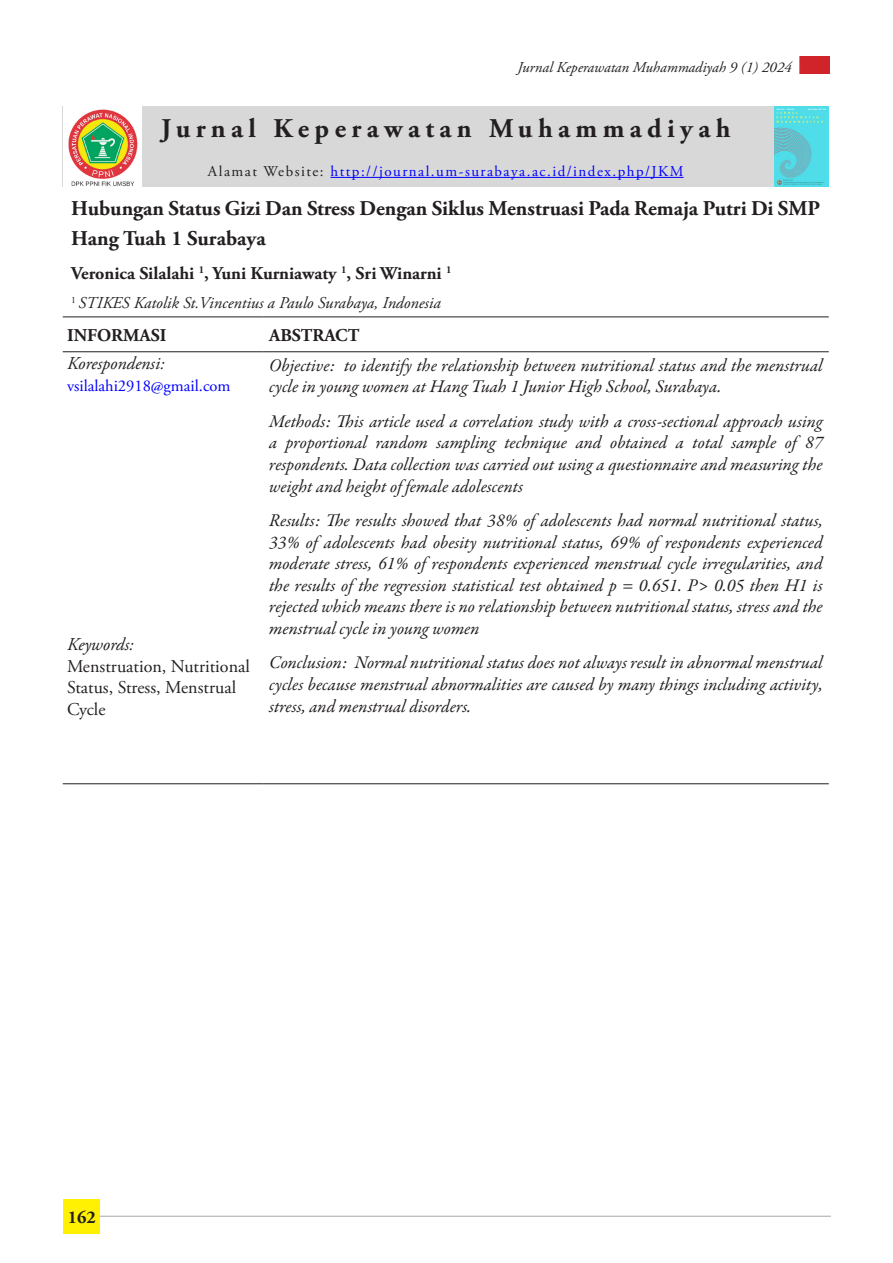
<style>
.page{position:relative;width:893px;height:1263px;background:#fff}
.page>*{position:absolute;margin:0;border:0;box-sizing:border-box;transform-origin:0 0}
.t1{font:700 27px "Adobe Garamond Pro";letter-spacing:.2em;color:#231f20}
.t2{font:700 21px/30px "Adobe Garamond Pro";color:#231f20}
.t3{font:italic 18px/21.6px "Garamond Premr Pro";letter-spacing:-.005em;color:#231f20;text-align:justify}
.t4{font:700 18px "Adobe Garamond Pro";color:#231f20}
.t5{font:18px/21.6px "Adobe Garamond Pro";color:#231f20}
.t6{font:italic 18px "Adobe Garamond Pro";color:#231f20}
.t7{font:italic 16.5px "Adobe Garamond Pro";color:#231f20}
.t8{font:16.5px "Adobe Garamond Pro";color:#00f}
.t9{font:15px "Adobe Garamond Pro";letter-spacing:.1em;color:#00f}
.t10{font:italic 15px "Adobe Garamond Pro";color:#231f20}
.s1{color:#231f20}
</style>
<div class="page">
<div style="left:64px;top:1199px;width:36px;height:34px;background:#fff101"></div>
<div style="left:799px;top:56px;width:31px;height:18px;background:#d1232a"></div>
<hr style="left:100px;top:1216px;width:731px;height:1px;background:#a8a9ad">
<div style="left:63px;top:106px;width:766px;height:81px;background:#d8d8d8"></div>
<hr style="left:63px;top:783px;width:200px;height:1px;background:#231f20">
<hr style="left:263px;top:783px;width:566px;height:1px;background:#231f20">
<hr style="left:63px;top:316px;width:200px;height:1px;background:#231f20">
<hr style="left:263px;top:316px;width:566px;height:1px;background:#231f20">
<hr style="left:63px;top:351px;width:200px;height:1px;background:#231f20">
<hr style="left:263px;top:351px;width:566px;height:1px;background:#231f20">
<hr style="left:330px;top:177px;width:354px;height:1px;background:#00f">
<img style="left:774px;top:106px;width:54px;height:81px">
<img style="left:63px;top:106px;width:78px;height:81px">
<p class="t10" style="left:518px;top:58px;width:276px">Jurnal Keperawatan Muhammadiyah 9 (1) 2024</p>
<p class="t1" style="left:161px;top:113px;width:571px">Jurnal Keperawatan Muhammadiyah</p>
<p class="t9" style="left:208px;top:162px;width:477px"><span class="s1">Alamat Website:</span> http://journal.um-surabaya.ac.id/index.php/JKM</p>
<p class="t2" style="left:71px;top:194px;width:750px">Hubungan Status Gizi Dan Stress Dengan Siklus Menstruasi Pada Remaja Putri Di SMP<br>Hang Tuah 1 Surabaya</p>
<p class="t4" style="left:71px;top:263px;width:382px">Veronica Silalahi <sup>1</sup>, Yuni Kurniawaty <sup>1</sup>, Sri Winarni <sup>1</sup></p>
<p class="t7" style="left:71px;top:293px;width:371px"><sup>1</sup> STIKES Katolik St.Vincentius a Paulo Surabaya, Indonesia</p>
<p class="t4" style="left:67px;top:325px;width:101px">INFORMASI</p>
<p class="t4" style="left:269px;top:325px;width:92px">ABSTRACT</p>
<p class="t6" style="left:67px;top:353px;width:99px">Korespondensi:</p>
<p class="t8" style="left:67px;top:375px;width:165px">vsilalahi2918@gmail.com</p>
<p class="t3" style="left:269px;top:355px;width:555px">Objective: to identify the relationship between nutritional status and the menstrual cycle in young women at Hang Tuah 1 Junior High School, Surabaya.</p>
<p class="t3" style="left:269px;top:411px;width:555px">Methods: This article used a correlation study with a cross-sectional approach using a proportional random sampling technique and obtained a total sample of 87 respondents. Data collection was carried out using a questionnaire and measuring the weight and height of female adolescents</p>
<p class="t3" style="left:269px;top:510px;width:555px">Results: The results showed that 38% of adolescents had normal nutritional status, 33% of adolescents had obesity nutritional status, 69% of respondents experienced moderate stress, 61% of respondents experienced menstrual cycle irregularities, and the results of the regression statistical test obtained p = 0.651. P&gt; 0.05 then H1 is rejected which means there is no relationship between nutritional status, stress and the menstrual cycle in young women</p>
<p class="t3" style="left:269px;top:653px;width:555px">Conclusion: Normal nutritional status does not always result in abnormal menstrual cycles because menstrual abnormalities are caused by many things including activity, stress, and menstrual disorders.</p>
<p class="t6" style="left:67px;top:633px;width:68px">Keywords:</p>
<p class="t5" style="left:67px;top:656px;width:184px">Menstruation, Nutritional<br>Status, Stress, Menstrual<br>Cycle</p>
<p class="t4" style="left:68px;top:1206px;width:30px">162</p>
</div>
